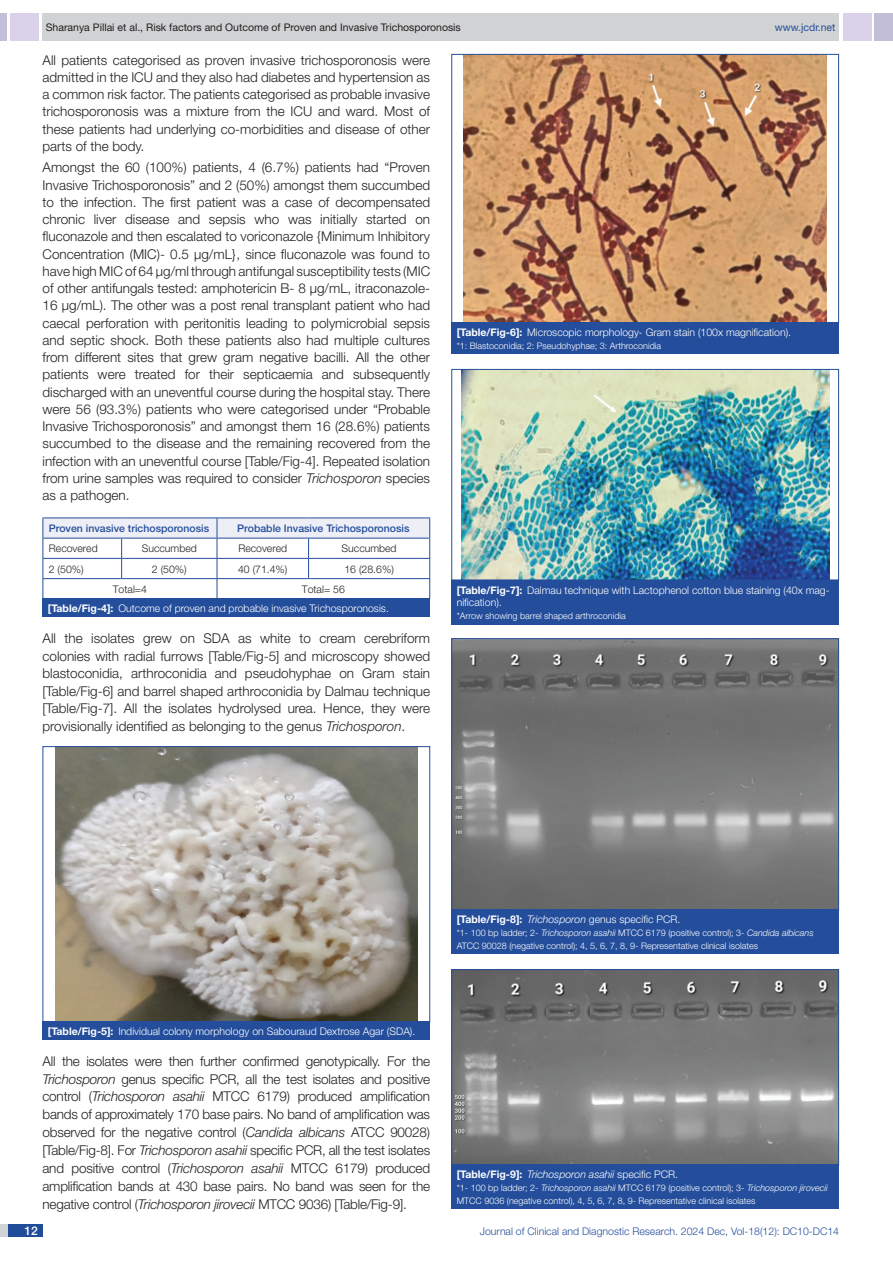
<style>
.page{position:relative;width:893px;height:1263px;background:#fff}
.page>*{position:absolute;margin:0;border:0;box-sizing:border-box;transform-origin:0 0}
.Body_text{font:300 13.5px/17.2px "Helvetica Neue";color:#231f20;text-align:justify}
.t1{font:500 12px "Helvetica Neue";color:#fff}
.TABLE_FIG{font:300 10.5px/12.6px "Helvetica Neue";color:#fff}
.tb_txt{font:300 10.5px "Helvetica Neue";color:#231f20}
.t2{font:10.5px "Helvetica Neue";color:#231f20}
.t3{font:300 10.5px "Helvetica Neue";color:#244e9b}
.tb_head{font:500 10.5px "Helvetica Neue";color:#244e9b}
.TABLE_FIG-2{font:italic 300 10.5px "Helvetica Neue";color:#fff}
.t4{font:10.5px "Helvetica Neue";color:#244e9b}
.TABLE_FIG-3{font:300 9px/12.6px "Helvetica Neue";color:#fff}
.s1{font-style:italic}
.s2{font-weight:700}
.s3{font-weight:700;font-style:normal}
.s4{font-style:normal}
</style>
<div class="page">
<div style="left:0;top:13px;width:7px;height:28px;background:#c2bed7"></div>
<div style="left:10px;top:13px;width:29px;height:28px;background:#d9d2e8"></div>
<div style="left:43px;top:13px;width:796px;height:28px;background:#d1d2d4"></div>
<div style="left:875px;top:13px;width:18px;height:28px;background:#c2bed7"></div>
<div style="left:843px;top:13px;width:29px;height:28px;background:#d9d2e8"></div>
<div style="left:0;top:1224px;width:43px;height:13px;background:#d1d2d4"></div>
<div style="left:8px;top:1224px;width:35px;height:13px;background:#214c99"></div>
<img style="left:453px;top:640px;width:384px;height:269px">
<div style="left:451px;top:638px;width:388px;height:273px;border:1px solid #244e9b"></div>
<div style="left:451px;top:910px;width:388px;height:44px;background:#244e9b"></div>
<img style="left:461px;top:371px;width:368px;height:207px">
<div style="left:451px;top:369px;width:388px;height:211px;border:1px solid #244e9b"></div>
<div style="left:451px;top:580px;width:388px;height:44px;background:#244e9b"></div>
<img style="left:464px;top:56px;width:362px;height:265px">
<div style="left:451px;top:54px;width:388px;height:269px;border:1px solid #244e9b"></div>
<div style="left:451px;top:322px;width:388px;height:32px;background:#244e9b"></div>
<img style="left:55px;top:748px;width:362px;height:272px">
<div style="left:43px;top:746px;width:387px;height:276px;border:1px solid #244e9b"></div>
<div style="left:43px;top:1021px;width:387px;height:19px;background:#244e9b"></div>
<svg style="left:43px;top:518px;width:387px;height:80px"></svg>
<div style="left:43px;top:598px;width:387px;height:19px;background:#244e9b"></div>
<img style="left:453px;top:971px;width:384px;height:193px">
<div style="left:451px;top:969px;width:388px;height:197px;border:1px solid #244e9b"></div>
<div style="left:451px;top:1165px;width:388px;height:44px;background:#244e9b"></div>
<p class="t2" style="left:46px;top:21px;width:417px">Sharanya Pillai et al., Risk factors and Outcome of Proven and Invasive Trichosporonosis</p>
<p class="t4" style="left:775px;top:21px;width:62px">www.jcdr.net</p>
<p class="Body_text" style="left:43px;top:51px;width:389px">All patients categorised as proven invasive trichosporonosis were admitted in the ICU and they also had diabetes and hypertension as a common risk factor. The patients categorised as probable invasive trichosporonosis was a mixture from the ICU and ward. Most of these patients had underlying co-morbidities and disease of other parts of the body.</p>
<p class="Body_text" style="left:43px;top:159px;width:389px">Amongst the 60 (100%) patients, 4 (6.7%) patients had “Proven Invasive Trichosporonosis” and 2 (50%) amongst them succumbed to the infection. The first patient was a case of decompensated chronic liver disease and sepsis who was initially started on fluconazole and then escalated to voriconazole {Minimum Inhibitory Concentration (MIC)- 0.5 μg/mL}, since fluconazole was found to have high MIC of 64 μg/ml through antifungal susceptibility tests (MIC of other antifungals tested: amphotericin B- 8 μg/mL, itraconazole-16 μg/mL). The other was a post renal transplant patient who had caecal perforation with peritonitis leading to polymicrobial sepsis and septic shock. Both these patients also had multiple cultures from different sites that grew gram negative bacilli. All the other patients were treated for their septicaemia and subsequently discharged with an uneventful course during the hospital stay. There were 56 (93.3%) patients who were categorised under “Probable Invasive Trichosporonosis” and amongst them 16 (28.6%) patients succumbed to the disease and the remaining recovered from the infection with an uneventful course [Table/Fig-4]. Repeated isolation from urine samples was required to consider <span class="s1">Trichosporon</span> species as a pathogen.</p>
<p class="tb_head" style="left:49px;top:522px;width:162px">Proven invasive trichosporonosis</p>
<p class="tb_head" style="left:237px;top:522px;width:174px">Probable Invasive Trichosporonosis</p>
<p class="tb_txt" style="left:49px;top:542px;width:50px">Recovered</p>
<p class="tb_txt" style="left:142px;top:542px;width:57px">Succumbed</p>
<p class="tb_txt" style="left:238px;top:542px;width:50px">Recovered</p>
<p class="tb_txt" style="left:342px;top:542px;width:57px">Succumbed</p>
<p class="tb_txt" style="left:49px;top:562px;width:36px">2 (50%)</p>
<p class="tb_txt" style="left:152px;top:562px;width:36px">2 (50%)</p>
<p class="tb_txt" style="left:238px;top:562px;width:51px">40 (71.4%)</p>
<p class="tb_txt" style="left:344px;top:562px;width:51px">16 (28.6%)</p>
<p class="tb_txt" style="left:113px;top:583px;width:36px">Total=4</p>
<p class="tb_txt" style="left:302px;top:583px;width:45px">Total= 56</p>
<p class="TABLE_FIG" style="left:48px;top:602px;width:343px"><span class="s2">[Table/Fig-4]:</span> Outcome of proven and probable invasive Trichosporonosis.</p>
<p class="Body_text" style="left:43px;top:629px;width:389px">All the isolates grew on SDA as white to cream cerebriform colonies with radial furrows [Table/Fig-5] and microscopy showed blastoconidia, arthroconidia and pseudohyphae on Gram stain [Table/Fig-6] and barrel shaped arthroconidia by Dalmau technique [Table/Fig-7]. All the isolates hydrolysed urea. Hence, they were provisionally identified as belonging to the genus <span class="s1">Trichosporon</span>.</p>
<p class="TABLE_FIG" style="left:457px;top:326px;width:336px"><span class="s2">[Table/Fig-6]:</span> Microscopic morphology- Gram stain (100x magnification).</p>
<p class="TABLE_FIG-3" style="left:457px;top:339px;width:206px">*1: Blastoconidia; 2: Pseudohyphae; 3: Arthroconidia</p>
<p class="TABLE_FIG" style="left:457px;top:583px;width:374px"><span class="s2">[Table/Fig-7]:</span> Dalmau technique with Lactophenol cotton blue staining (40x mag&shy;nification).</p>
<p class="TABLE_FIG-3" style="left:457px;top:609px;width:171px">*Arrow showing barrel shaped arthroconidia</p>
<p class="TABLE_FIG" style="left:457px;top:913px;width:225px"><span class="s2">[Table/Fig-8]:</span> <span class="s1">Trichosporon</span> genus specific PCR.</p>
<p class="TABLE_FIG-3" style="left:457px;top:926px;width:358px">*1- 100 bp ladder; 2- <span class="s1">Trichosporon asahii</span> MTCC 6179 (positive control); 3- <span class="s1">Candida albicans<br></span>ATCC 90028 (negative control); 4, 5, 6, 7, 8, 9- Representative clinical isolates</p>
<p class="TABLE_FIG" style="left:48px;top:1024px;width:369px"><span class="s2">[Table/Fig-5]:</span> Individual colony morphology on Sabouraud Dextrose Agar (SDA).</p>
<p class="Body_text" style="left:43px;top:1051px;width:389px;line-height:17.9px">All the isolates were then further confirmed genotypically. For the <span class="s1">Trichosporon</span> genus specific PCR, all the test isolates and positive control (<span class="s1">Trichosporon asahii</span> MTCC 6179) produced amplification bands of approximately 170 base pairs. No band of amplification was observed for the negative control (<span class="s1">Candida albicans</span> ATCC 90028) [Table/Fig-8]. For <span class="s1">Trichosporon asahii</span> specific PCR, all the test isolates and positive control (<span class="s1">Trichosporon asahii</span> MTCC 6179) produced amplification bands at 430 base pairs. No band was seen for the negative control (<span class="s1">Trichosporon jirovecii</span> MTCC 9036) [Table/Fig-9].</p>
<p class="TABLE_FIG-2" style="left:457px;top:1168px;width:223px"><span class="s3">[Table/Fig-9]:</span> Trichosporon asahii <span class="s4">specific PCR.</span></p>
<p class="TABLE_FIG-3" style="left:457px;top:1181px;width:373px">*1- 100 bp ladder; 2- <span class="s1">Trichosporon asahii</span> MTCC 6179 (positive control); 3- <span class="s1">Trichosporon jirovecii<br></span>MTCC 9036 (negative control), 4, 5, 6, 7, 8, 9- Representative clinical isolates</p>
<p class="t1" style="left:24px;top:1223px;width:15px">12</p>
<p class="t3" style="left:480px;top:1225px;width:361px">Journal of Clinical and Diagnostic Research. 2024 Dec, Vol-18(12): DC10-DC14</p>
</div>
